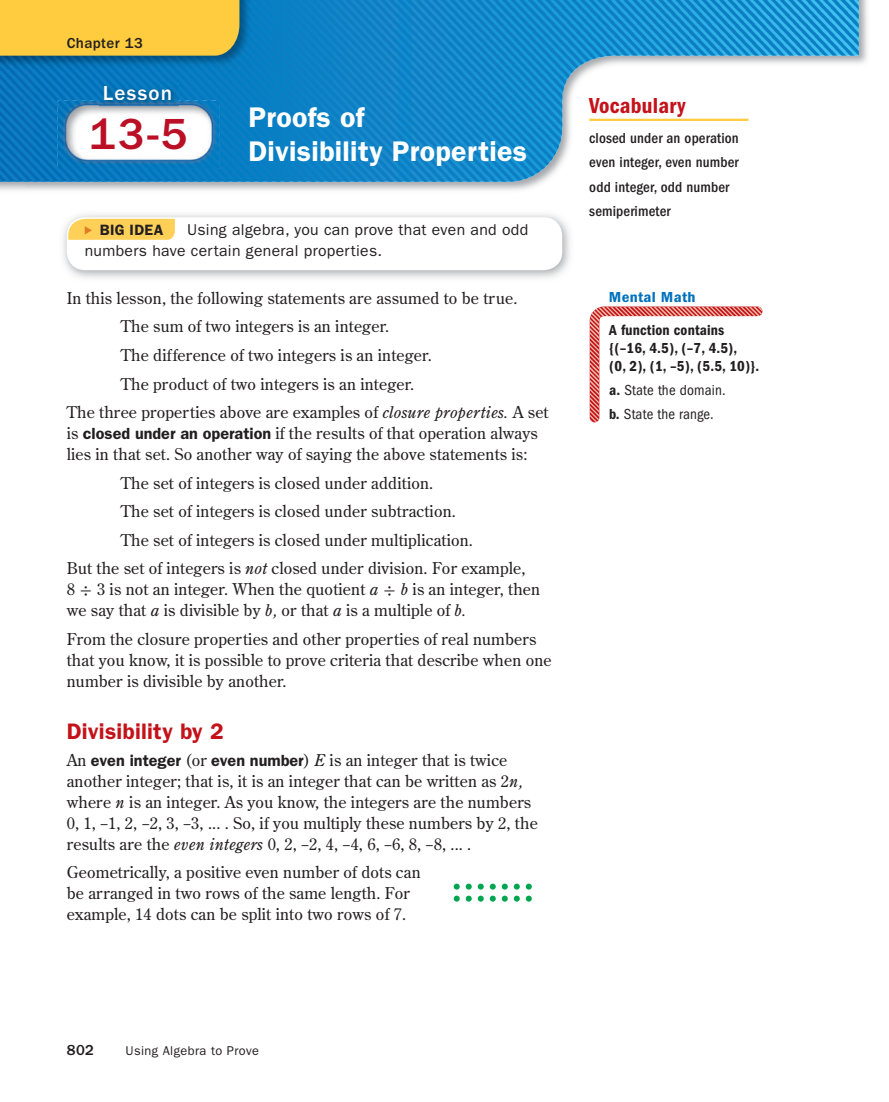
<style>
.page{position:relative;width:889px;height:1102px;background:#fff}
.page>*{position:absolute;margin:0;border:0;box-sizing:border-box;transform-origin:0 0}
.t1{font:500 45px "ITC Franklin Gothic Std";color:#ba0f25}
.t2{font:600 28.5px/34.5px "ITC Franklin Gothic Std";letter-spacing:.01em;color:#fff}
.t3{font:600 22.5px "ITC Franklin Gothic Std";letter-spacing:.01em;color:#c4121a}
.t4{font:22.5px "ITC Franklin Gothic Std Dm Cd";letter-spacing:.01em;color:#c4121a}
.t5{font:500 21px "ITC Franklin Gothic Std";letter-spacing:.06em;color:#fff}
.t6{font:16.2px/21px "Century Old Style Std";letter-spacing:.01em;color:#231f20}
.t7{font:15.75px/21px "ITC Franklin Gothic Std";letter-spacing:.02em;color:#231f20}
.t8{font:500 condensed 15px/24px "ITC Franklin Gothic Std";letter-spacing:.01em;color:#231f20}
.t9{font:15px/18px "ITC Franklin Gothic Std Dm Cd";letter-spacing:.01em;color:#231f20}
.t10{font:condensed 15px/24px "ITC Franklin Gothic Std";letter-spacing:.01em;color:#231f20}
.t11{font:500 15px "ITC Franklin Gothic Std";letter-spacing:.025em;color:#231f20}
.t12{font:15px "ITC Franklin Gothic Std Dm Cd";letter-spacing:.02em;color:#0072bc;scale:1.12 1}
.t13{font:600 15px "ITC Franklin Gothic Std";letter-spacing:.02em;color:#231f20}
.t14{font:12.75px "ITC Franklin Gothic Std";letter-spacing:.03em;color:#231f20}
.s1{font-style:italic}
.s2{font-family:"ITC Franklin Gothic Std";font-weight:600}
.s3{font-family:"Uni Math"}
.s4{font-family:"ITC Franklin Gothic Std Dm Cd";font-stretch:normal}
</style>
<div class="page">
<img style="left:858px;top:0;width:9px;height:16px">
<img style="left:858px;top:16px;width:9px;height:48px">
<img style="left:0;top:0;width:858px;height:182px">
<img style="left:0;top:0;width:252px;height:68px">
<img style="left:100px;top:82px;width:78px;height:19px">
<img style="left:58px;top:101px;width:162px;height:68px">
<img style="left:63px;top:214px;width:507px;height:64px">
<div style="left:67px;top:218px;width:494px;height:51px;background:#fff;border-radius:18px"></div>
<div style="left:67px;top:217px;width:495px;height:53px;border:2px solid #fff;border-radius:18px"></div>
<hr style="left:589px;top:119px;width:159px;height:2px;background:#fecc3e">
<svg style="left:67px;top:218px;width:108px;height:22px;background:#fdd264"></svg>
<svg style="left:465px;top:895px;width:6px;height:6px"></svg>
<svg style="left:477px;top:895px;width:6px;height:6px"></svg>
<svg style="left:489px;top:895px;width:6px;height:6px"></svg>
<svg style="left:501px;top:895px;width:6px;height:6px"></svg>
<svg style="left:513px;top:895px;width:6px;height:6px"></svg>
<svg style="left:525px;top:895px;width:6px;height:6px"></svg>
<svg style="left:453px;top:895px;width:6px;height:6px"></svg>
<svg style="left:465px;top:883px;width:6px;height:6px"></svg>
<svg style="left:477px;top:883px;width:6px;height:6px"></svg>
<svg style="left:489px;top:883px;width:6px;height:6px"></svg>
<svg style="left:501px;top:883px;width:6px;height:6px"></svg>
<svg style="left:513px;top:883px;width:6px;height:6px"></svg>
<svg style="left:525px;top:883px;width:6px;height:6px"></svg>
<svg style="left:453px;top:883px;width:6px;height:6px"></svg>
<img style="left:589px;top:306px;width:173px;height:116px">
<div style="left:0;top:0;width:239px;height:56px;background:#fecc3e"></div>
<p class="t11" style="left:67px;top:38px;width:77px">Chapter 13</p>
<p class="t5" style="left:103px;top:86px;width:71px">Lesson</p>
<p class="t1" style="left:89px;top:118px;width:100px">13-5</p>
<p class="t2" style="left:248px;top:102px;width:280px">Proofs of<br>Divisibility Properties</p>
<p class="t7" style="left:85px;top:220px;width:445px;text-indent:102px">Using algebra, you can prove that even and odd numbers have certain general properties.</p>
<p class="t13" style="left:100px;top:224px;width:65px">BIG IDEA</p>
<p class="t6" style="left:67px;top:288px;width:452px">In this lesson, the following statements are assumed to be true.</p>
<p class="t6" style="left:121px;top:317px;width:270px">The sum of two integers is an integer.</p>
<p class="t6" style="left:121px;top:345px;width:312px">The difference of two integers is an integer.</p>
<p class="t6" style="left:121px;top:374px;width:295px">The product of two integers is an integer.</p>
<p class="t6" style="left:67px;top:402px;width:483px">The three properties above are examples of <span class="s1">closure properties.</span> A set</p>
<p class="t6" style="left:67px;top:423px;width:472px">is <span class="s2">closed under an operation</span> if the results of that operation always lies in that set. So another way of saying the above statements is:</p>
<p class="t6" style="left:121px;top:473px;width:314px">The set of integers is closed under addition.</p>
<p class="t6" style="left:121px;top:501px;width:336px">The set of integers is closed under subtraction.</p>
<p class="t6" style="left:121px;top:530px;width:353px">The set of integers is closed under multiplication.</p>
<p class="t6" style="left:67px;top:558px;width:460px">But the set of integers is <span class="s1">not</span> closed under division. For example,</p>
<p class="t6" style="left:67px;top:579px;width:474px">8 <span class="s3">÷</span> 3 is not an integer. When the quotient <span class="s1">a</span> <span class="s3">÷</span> <span class="s1">b</span> is an integer, then we say that <span class="s1">a</span> is divisible by <span class="s1">b,</span> or that <span class="s1">a</span> is a multiple of <span class="s1">b.</span></p>
<p class="t6" style="left:67px;top:629px;width:486px">From the closure properties and other properties of real numbers that you know, it is possible to prove criteria that describe when one number is divisible by another.</p>
<p class="t3" style="left:67px;top:723px;width:158px">Divisibility by 2</p>
<p class="t6" style="left:67px;top:750px;width:472px">An <span class="s2">even integer</span> (or <span class="s2">even number</span>) <span class="s1">E</span> is an integer that is twice another integer; that is, it is an integer that can be written as 2<span class="s1">n, </span>where <span class="s1">n</span> is an integer. As you know, the integers are the numbers 0, 1, −1, 2, −2, 3, −3, ... . So, if you multiply these numbers by 2, the results are the <span class="s1">even integers</span> 0, 2, −2, 4, −4, 6, −6, 8, −8, ... .</p>
<p class="t6" style="left:67px;top:862px;width:355px">Geometrically, a positive even number of dots can be arranged in two rows of the same length. For example, 14 dots can be split into two rows of 7.</p>
<p class="t4" style="left:589px;top:98px;width:98px">Vocabulary</p>
<p class="t8" style="left:589px;top:128px;width:151px">closed under an operation even integer, even number odd integer, odd number semiperimeter</p>
<p class="t12" style="left:608px;top:291px;width:79px">Mental Math</p>
<p class="t9" style="left:609px;top:322px;width:151px">A function contains {(–16, 4.5), (–7, 4.5),<br>(0, 2), (1, –5), (5.5, 10)}.</p>
<p class="t10" style="left:609px;top:379px;width:118px"><span class="s4">a.</span> State the domain. <span class="s4">b.</span> State the range.</p>
<p class="t11" style="left:67px;top:1044px;width:29px">802</p>
<p class="t14" style="left:125px;top:1046px;width:135px">Using Algebra to Prove</p>
</div>
